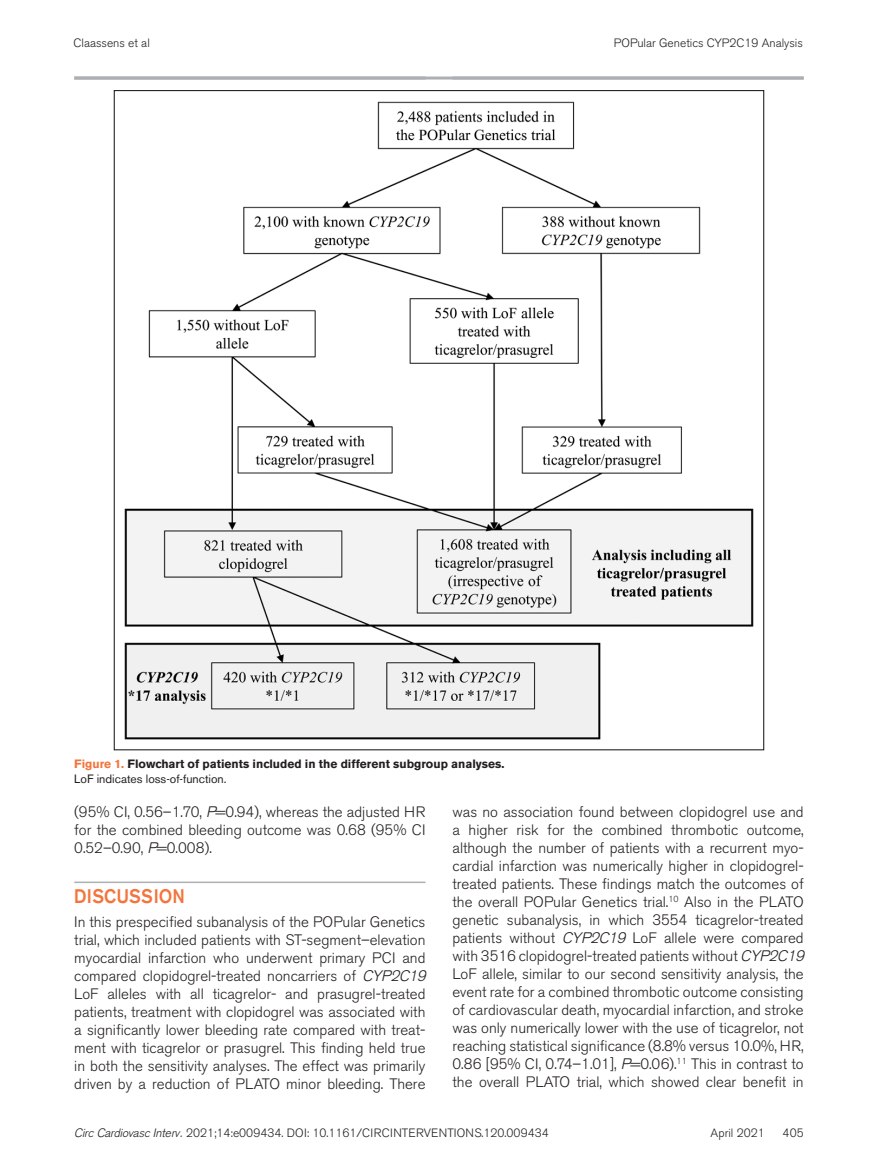
<style>
.page{position:relative;width:878px;height:1175px;background:#fff}
.page>*{position:absolute;margin:0;border:0;box-sizing:border-box;transform-origin:0 0}
.t1{font:500 19.5px "Akzidenz Grotesk BE";color:#f3753d;scale:.9 1}
.t2{font:300 15px/18px "Akzidenz Grotesk BE";color:#231f20;text-align:justify}
.t3{font:300 12px "Akzidenz Grotesk BE";color:#231f20}
.t4{font:700 12px/15px "Akzidenz Grotesk BE";color:#231f20}
.s1{color:#f3753d}
.s2{font-weight:400}
.s3{font-family:"Akzidenz Grotesk";font-style:italic}
</style>
<div class="page">
<hr style="left:74px;top:76px;width:729px;height:4px;background:#b9babe">
<hr style="left:74px;top:881px;width:351px;height:2px;background:#aeafb3">
<svg style="left:113px;top:90px;width:651px;height:661px"></svg>
<p class="t3" style="left:74px;top:36px;width:78px">Claassens et al</p>
<p class="t3" style="left:614px;top:36px;width:190px">POPular Genetics CYP2C19 Analysis</p>
<p class="t4" style="left:74px;top:756px;width:431px"><span class="s1">Figure 1.</span> Flowchart of patients included in the different subgroup analyses.<br><span class="s2">LoF indicates loss-of-function.</span></p>
<p class="t2" style="left:74px;top:803px;width:353px">(95% CI, 0.56–1.70, <span class="s3">P</span>=0.94), whereas the adjusted HR for the combined bleeding outcome was 0.68 (95% CI 0.52–0.90, <span class="s3">P</span>=0.008).</p>
<h1 class="t1" style="left:74px;top:883px;width:124px">DISCUSSION</h1>
<p class="t2" style="left:74px;top:912px;width:353px">In this prespecified subanalysis of the POPular Genetics trial, which included patients with ST-segment–elevation myocardial infarction who underwent primary PCI and compared clopidogrel-treated noncarriers of <span class="s3">CYP2C19<br></span>LoF alleles with all ticagrelor- and prasugrel-treated patients, treatment with clopidogrel was associated with a significantly lower bleeding rate compared with treat&shy;ment with ticagrelor or prasugrel. This finding held true in both the sensitivity analyses. The effect was primarily driven by a reduction of PLATO minor bleeding. There</p>
<p class="t2" style="left:452px;top:803px;width:353px">was no association found between clopidogrel use and a higher risk for the combined thrombotic outcome, although the number of patients with a recurrent myo&shy;cardial infarction was numerically higher in clopidogrel&shy;treated patients. These findings match the outcomes of the overall POPular Genetics trial.<sup>10</sup> Also in the PLATO genetic subanalysis, in which 3554 ticagrelor-treated patients without <span class="s3">CYP2C19</span> LoF allele were compared with 3516 clopidogrel-treated patients without <span class="s3">CYP2C19<br></span>LoF allele, similar to our second sensitivity analysis, the event rate for a combined thrombotic outcome consisting of cardiovascular death, myocardial infarction, and stroke was only numerically lower with the use of ticagrelor, not reaching statistical significance (8.8% versus 10.0%, HR, 0.86 [95% CI, 0.74–1.01], <span class="s3">P</span>=0.06).<sup>11</sup> This in contrast to the overall PLATO trial, which showed clear benefit in</p>
<p class="t3" style="left:74px;top:1126px;width:476px"><span class="s3">Circ Cardiovasc Interv.</span> 2021;14:e009434. DOI: 10.1161/CIRCINTERVENTIONS.120.009434</p>
<p class="t3" style="left:710px;top:1126px;width:55px">April 2021</p>
<p class="t3" style="left:782px;top:1126px;width:23px">405</p>
</div>
